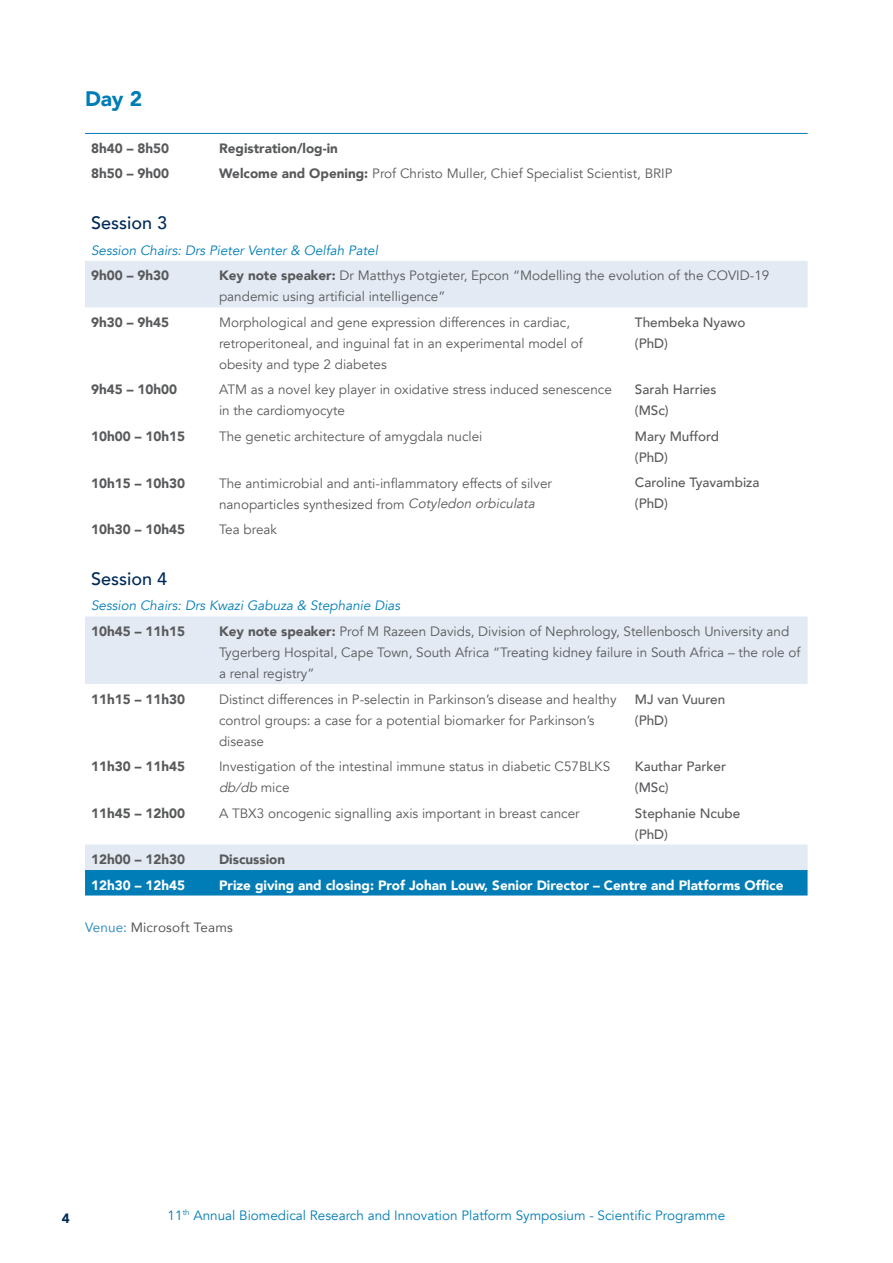
<style>
.page{position:relative;width:893px;height:1263px;background:#fff}
.page>*{position:absolute;margin:0;border:0;box-sizing:border-box;transform-origin:0 0}
.t1{font:900 21px "Avenir";color:#007db6}
.t2{font:500 18px "Avenir";color:#002b58}
.t3{font:13.5px/21px "Avenir";color:#58595b}
.t4{font:900 13.5px "Avenir";color:#58595b}
.t5{font:500 13.5px/21px "Avenir";color:#58595b}
.t6{font:900 13.5px "Avenir";color:#fff}
.t7{font:italic 13.5px "Avenir";color:#007db6}
.t8{font:13.5px "Avenir";color:#007db6}
.t9{font:13.5px "Avenir";letter-spacing:.01em;color:#58595b}
.t10{font:900 13.5px "Avenir";color:#002b58}
.s1{font-weight:900}
.s2{font-style:italic}
.s3{color:#348fc1}
</style>
<div class="page">
<svg style="left:85px;top:261px;width:722px;height:609px"></svg>
<div style="left:85px;top:870px;width:722px;height:25px;background:#007db6"></div>
<hr style="left:85px;top:133px;width:128px;height:1px;background:#007db6">
<hr style="left:213px;top:133px;width:416px;height:1px;background:#007db6">
<hr style="left:629px;top:133px;width:178px;height:1px;background:#007db6">
<h1 class="t1" style="left:85px;top:81px;width:59px">Day 2</h1>
<p class="t4" style="left:91px;top:137px;width:80px">8h40 – 8h50</p>
<p class="t4" style="left:219px;top:137px;width:120px">Registration/log-in</p>
<p class="t4" style="left:91px;top:162px;width:80px">8h50 – 9h00</p>
<p class="t3" style="left:219px;top:164px;width:455px"><span class="s1">Welcome and Opening:</span> Prof Christo Muller, Chief Specialist Scientist, BRIP</p>
<h2 class="t2" style="left:91px;top:208px;width:78px">Session 3</h2>
<p class="t7" style="left:91px;top:242px;width:288px">Session Chairs: Drs Pieter Venter &amp; Oelfah Patel</p>
<p class="t4" style="left:91px;top:264px;width:80px">9h00 – 9h30</p>
<p class="t3" style="left:219px;top:266px;width:552px"><span class="s1">Key note speaker:</span> Dr Matthys Potgieter, Epcon “Modelling the evolution of the COVID-19 pandemic using artificial intelligence”</p>
<p class="t4" style="left:91px;top:311px;width:80px">9h30 – 9h45</p>
<p class="t3" style="left:219px;top:312px;width:365px">Morphological and gene expression differences in cardiac, retroperitoneal, and inguinal fat in an experimental model of obesity and type 2 diabetes</p>
<p class="t5" style="left:635px;top:311px;width:112px">Thembeka Nyawo (PhD)</p>
<p class="t4" style="left:91px;top:378px;width:88px">9h45 – 10h00</p>
<p class="t3" style="left:219px;top:380px;width:394px">ATM as a novel key player in oxidative stress induced senescence in the cardiomyocyte</p>
<p class="t5" style="left:635px;top:379px;width:83px">Sarah Harries (MSc)</p>
<p class="t4" style="left:91px;top:425px;width:96px">10h00 – 10h15</p>
<p class="t3" style="left:219px;top:426px;width:265px">The genetic architecture of amygdala nuclei</p>
<p class="t5" style="left:635px;top:425px;width:86px">Mary Mufford (PhD)</p>
<p class="t4" style="left:91px;top:471px;width:96px">10h15 – 10h30</p>
<p class="t3" style="left:219px;top:473px;width:334px">The antimicrobial and anti-inflammatory effects of silver nanoparticles synthesized from <span class="s2">Cotyledon orbiculata</span></p>
<p class="t5" style="left:635px;top:471px;width:126px">Caroline Tyavambiza (PhD)</p>
<p class="t4" style="left:91px;top:518px;width:96px">10h30 – 10h45</p>
<p class="t3" style="left:219px;top:519px;width:60px">Tea break</p>
<h2 class="t2" style="left:91px;top:563px;width:78px">Session 4</h2>
<p class="t7" style="left:91px;top:598px;width:311px">Session Chairs: Drs Kwazi Gabuza &amp; Stephanie Dias</p>
<p class="t4" style="left:91px;top:620px;width:96px">10h45 – 11h15</p>
<p class="t3" style="left:219px;top:621px;width:583px"><span class="s1">Key note speaker:</span> Prof M Razeen Davids, Division of Nephrology, Stellenbosch University and<br>Tygerberg Hospital, Cape Town, South Africa “Treating kidney failure in South Africa – the role of a renal registry”</p>
<p class="t4" style="left:91px;top:687px;width:96px">11h15 – 11h30</p>
<p class="t3" style="left:219px;top:689px;width:399px">Distinct differences in P-selectin in Parkinson’s disease and healthy control groups: a case for a potential biomarker for Parkinson’s disease</p>
<p class="t5" style="left:635px;top:688px;width:92px">MJ van Vuuren (PhD)</p>
<p class="t4" style="left:91px;top:755px;width:96px">11h30 – 11h45</p>
<p class="t3" style="left:219px;top:756px;width:393px">Investigation of the intestinal immune status in diabetic C57BLKS <span class="s2">db/db</span> m i c e</p>
<p class="t5" style="left:635px;top:755px;width:93px">Kauthar Parker (MSc)</p>
<p class="t4" style="left:91px;top:801px;width:96px">11h45 – 12h00</p>
<p class="t3" style="left:219px;top:803px;width:362px">A TBX3 oncogenic signalling axis important in breast cancer</p>
<p class="t5" style="left:635px;top:801px;width:107px">Stephanie Ncube (PhD)</p>
<p class="t4" style="left:91px;top:848px;width:96px">12h00 – 12h30</p>
<p class="t4" style="left:219px;top:848px;width:68px">Discussion</p>
<p class="t6" style="left:91px;top:873px;width:96px">12h30 – 12h45</p>
<p class="t6" style="left:219px;top:873px;width:566px">Prize giving and closing: Prof Johan Louw, Senior Director – Centre and Platforms Office</p>
<p class="t9" style="left:85px;top:916px;width:149px"><span class="s3">Venue:</span> Microsoft Teams</p>
<p class="t10" style="left:62px;top:1206px;width:9px">4</p>
<p class="t8" style="left:168px;top:1207px;width:559px">11<sup>th</sup> Annual Biomedical Research and Innovation Platform Symposium - Scientific Programme</p>
</div>
